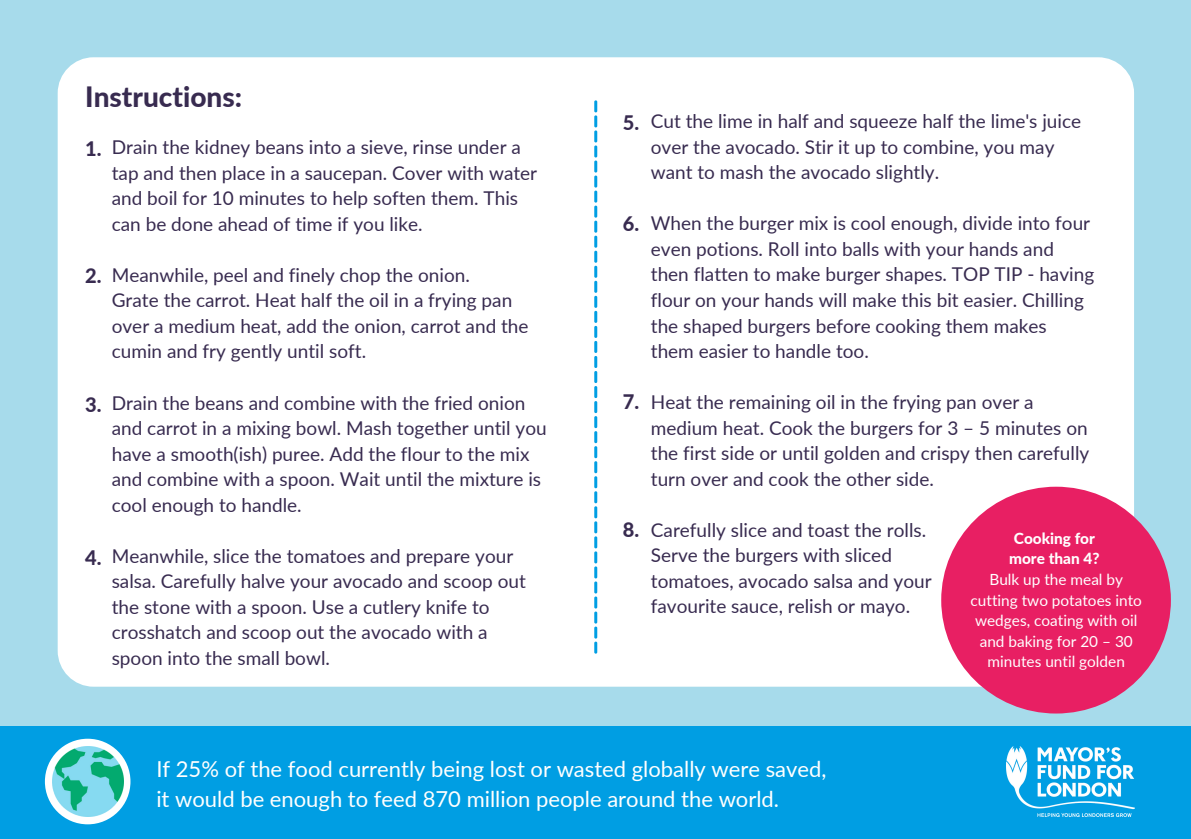
<style>
.page{position:relative;width:1191px;height:839px;background:#fff}
.page>*{position:absolute;margin:0;border:0;box-sizing:border-box;transform-origin:0 0}
.t1{font:800 28px "Lato";color:#382b50}
.t2{font:22px/30px "Lato";color:#fff}
.t3{font:800 20px "Lato";color:#382b50}
.t4{font:19px/25.6px "Lato";color:#382b50}
.t5{font:15.4px/20.6px "Lato";color:#fff;text-align:center}
.t6{font:800 15.4px "Lato";color:#fff}
</style>
<div class="page">
<div style="left:0;top:0;width:1191px;height:838px;background:#a7dbeb"></div>
<div style="left:0;top:726px;width:1191px;height:112px;background:#009ee3"></div>
<div style="left:58px;top:57px;width:1076px;height:629px;background:#fff;border-radius:36px"></div>
<svg style="left:594px;top:100px;width:3px;height:553px"></svg>
<div style="left:941px;top:486px;width:230px;height:227px;background:#e81f63;border-radius:50%"></div>
<div style="left:45px;top:738px;width:85px;height:86px;background:#fff;border-radius:50%"></div>
<img style="left:53px;top:746px;width:70px;height:71px">
<img style="left:1007px;top:746px;width:127px;height:70px">
<p class="t1" style="left:85px;top:79px;width:158px">Instructions:</p>
<p class="t3" style="left:85px;top:136px;width:18px">1.</p>
<p class="t3" style="left:85px;top:263px;width:18px">2.</p>
<p class="t3" style="left:85px;top:392px;width:18px">3.</p>
<p class="t3" style="left:85px;top:544px;width:18px">4.</p>
<p class="t4" style="left:112px;top:134px;width:427px">Drain the kidney beans into a sieve, rinse under a tap and then place in a saucepan. Cover with water and boil for 10 minutes to help soften them. This can be done ahead of time if you like.</p>
<p class="t4" style="left:112px;top:262px;width:360px">Meanwhile, peel and finely chop the onion.</p>
<p class="t4" style="left:112px;top:287px;width:418px">Grate the carrot. Heat half the oil in a frying pan over a medium heat, add the onion, carrot and the cumin and fry gently until soft.</p>
<p class="t4" style="left:112px;top:389px;width:436px">Drain the beans and combine with the fried onion and carrot in a mixing bowl. Mash together until you have a smooth(ish) puree. Add the flour to the mix and combine with a spoon. Wait until the mixture is cool enough to handle.</p>
<p class="t4" style="left:112px;top:542px;width:416px">Meanwhile, slice the tomatoes and prepare your salsa. Carefully halve your avocado and scoop out the stone with a spoon. Use a cutlery knife to crosshatch and scoop out the avocado with a</p>
<p class="t4" style="left:112px;top:644px;width:220px">spoon into the small bowl.</p>
<p class="t3" style="left:623px;top:110px;width:18px">5.</p>
<p class="t3" style="left:623px;top:211px;width:18px">6.</p>
<p class="t3" style="left:623px;top:389px;width:18px">7.</p>
<p class="t3" style="left:623px;top:516px;width:18px">8.</p>
<p class="t4" style="left:651px;top:108px;width:432px">Cut the lime in half and squeeze half the lime's juice over the avocado. Stir it up to combine, you may want to mash the avocado slightly.</p>
<p class="t4" style="left:651px;top:210px;width:445px">When the burger mix is cool enough, divide into four even potions. Roll into balls with your hands and then flatten to make burger shapes. TOP TIP - having flour on your hands will make this bit easier. Chilling the shaped burgers before cooking them makes them easier to handle too.</p>
<p class="t4" style="left:651px;top:389px;width:440px">Heat the remaining oil in the frying pan over a medium heat. Cook the burgers for 3 – 5 minutes on the first side or until golden and crispy then carefully turn over and cook the other side.</p>
<p class="t4" style="left:651px;top:516px;width:277px">Carefully slice and toast the rolls.</p>
<p class="t4" style="left:651px;top:542px;width:243px">Serve the burgers with sliced</p>
<p class="t4" style="left:651px;top:567px;width:282px">tomatoes, avocado salsa and your</p>
<p class="t4" style="left:651px;top:593px;width:261px">favourite sauce, relish or mayo.</p>
<p class="t6" style="left:1014px;top:528px;width:83px">Cooking for</p>
<p class="t6" style="left:1009px;top:549px;width:92px">more than 4?</p>
<p class="t5" style="left:971px;top:568px;width:173px">Bulk up the meal by cutting two potatoes into wedges, coating with oil and baking for 20 – 30 minutes until golden</p>
<p class="t2" style="left:156px;top:753px;width:672px">If 25% of the food currently being lost or wasted globally were saved, it would be enough to feed 870 million people around the world.</p>
</div>
